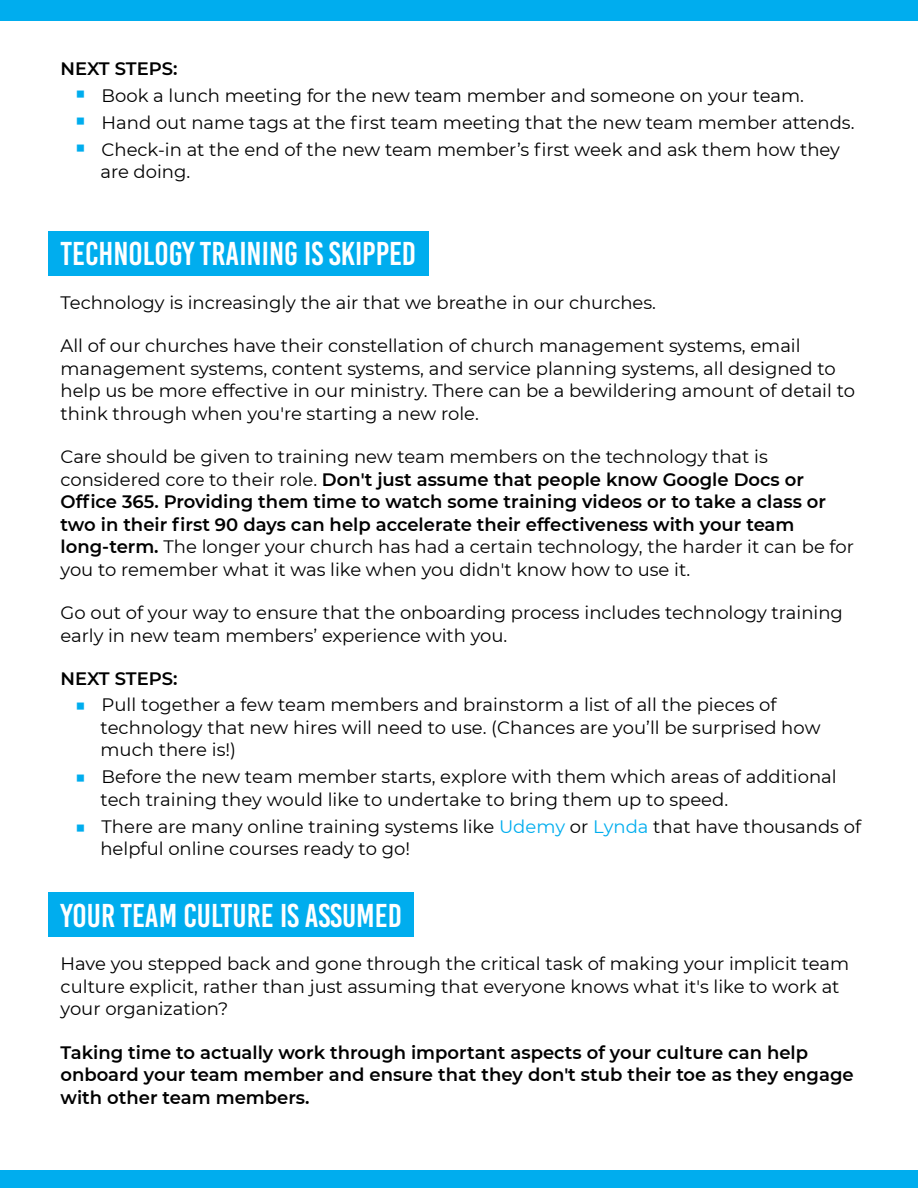
<style>
.page{position:relative;width:918px;height:1188px;background:#fff}
.page>*{position:absolute;margin:0;border:0;box-sizing:border-box;transform-origin:0 0}
.t1{font:33px "Bebas Kai";color:#fff}
.t2{font:18px/22.5px "Montserrat";color:#000}
.t3{font:600 18px/22.5px "Montserrat";color:#000}
.s1{font-weight:600}
.s2{font-weight:600;color:#00adee}
.s3{color:#00adee}
</style>
<div class="page">
<div style="left:0;top:0;width:918px;height:21px;background:#00adee"></div>
<div style="left:0;top:1170px;width:918px;height:18px;background:#00adee"></div>
<div style="left:48px;top:231px;width:381px;height:45px;background:#00adee"></div>
<div style="left:48px;top:892px;width:366px;height:46px;background:#00adee"></div>
<p class="t3" style="left:61px;top:56px;width:118px">NEXT STEPS:</p>
<p class="t2" style="left:75px;top:84px;width:730px"><sup>■</sup> Book a lunch meeting for the new team member and someone on your team.</p>
<p class="t2" style="left:75px;top:111px;width:781px"><sup>■</sup> Hand out name tags at the first team meeting that the new team member attends.</p>
<p class="t2" style="left:100px;top:138px;width:741px;text-indent:-25px"><sup>■</sup> Check-in at the end of the new team member’s first week and ask them how they are doing.</p>
<h1 class="t1" style="left:61px;top:236px;width:357px">TECHNOLOGY TRAINING IS SKIPPED</h1>
<p class="t2" style="left:61px;top:291px;width:597px">Technology is increasingly the air that we breathe in our churches.</p>
<p class="t2" style="left:61px;top:334px;width:796px">All of our churches have their constellation of church management systems, email management systems, content systems, and service planning systems, all designed to help us be more effective in our ministry. There can be a bewildering amount of detail to think through when you're starting a new role.</p>
<p class="t2" style="left:61px;top:445px;width:795px">Care should be given to training new team members on the technology that is considered core to their role. <span class="s1">Don't just assume that people know Google Docs or Office 365. Providing them time to watch some training videos or to take a class or two in their first 90 days can help accelerate their effectiveness with your team long-term.</span> The longer your church has had a certain technology, the harder it can be for you to remember what it was like when you didn't know how to use it.</p>
<p class="t2" style="left:61px;top:601px;width:784px">Go out of your way to ensure that the onboarding process includes technology training early in new team members’ experience with you.</p>
<p class="t3" style="left:61px;top:667px;width:118px">NEXT STEPS:</p>
<p class="t2" style="left:100px;top:693px;width:722px;text-indent:-25px"><span class="s2">■</span> Pull together a few team members and brainstorm a list of all the pieces of technology that new hires will need to use. (Chances are you’ll be surprised how much there is!)</p>
<p class="t2" style="left:100px;top:765px;width:738px;text-indent:-25px"><span class="s2">■</span> Before the new team member starts, explore with them which areas of additional tech training they would like to undertake to bring them up to speed.</p>
<p class="t2" style="left:100px;top:815px;width:762px;text-indent:-25px"><span class="s2">■</span> There are many online training systems like <span class="s3">Udemy</span> or <span class="s3">Lynda</span> that have thousands of helpful online courses ready to go!</p>
<h1 class="t1" style="left:61px;top:898px;width:343px">YOUR TEAM CULTURE IS ASSUMED</h1>
<p class="t2" style="left:61px;top:952px;width:790px">Have you stepped back and gone through the critical task of making your implicit team culture explicit, rather than just assuming that everyone knows what it's like to work at your organization?</p>
<p class="t3" style="left:61px;top:1040px;width:795px">Taking time to actually work through important aspects of your culture can help onboard your team member and ensure that they don't stub their toe as they engage with other team members.</p>
</div>
